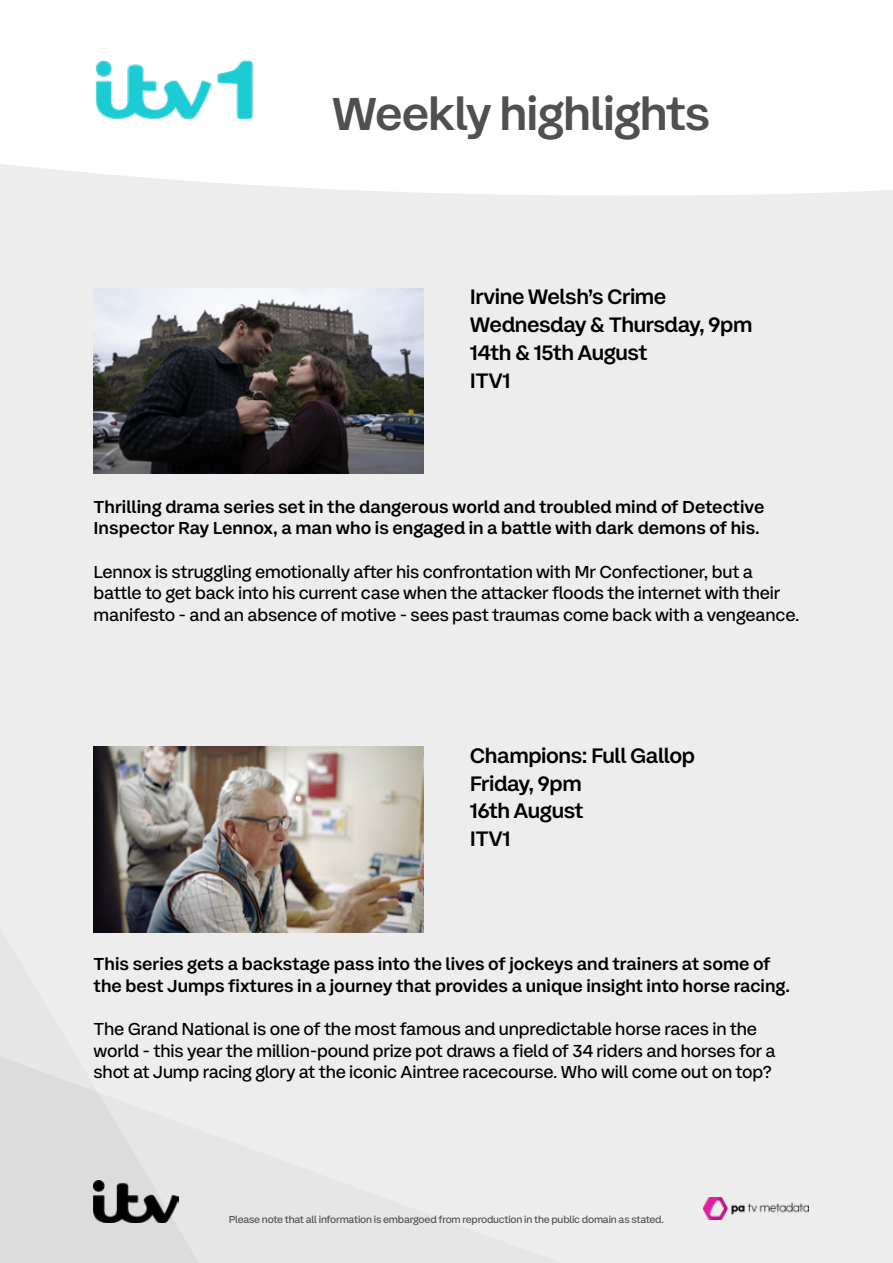
<style>
.page{position:relative;width:893px;height:1263px;background:#ededed}
.page>*{position:absolute;margin:0;border:0;box-sizing:border-box;transform-origin:0 0}
.t1{font:500 48px "ITV Display Sans";letter-spacing:-.02em;color:#505050}
.t2{font:500 21.75px/27.8px "ITV Display Sans";letter-spacing:-.02em;color:#000}
.t3{font:18px/21.6px "ITV Display Sans";letter-spacing:-.01em;color:#000}
.t4{font:500 18px/21.6px "ITV Display Sans";color:#000}
.t5{font:10.5px "ITV Display Sans";letter-spacing:-.02em;color:#505050}
</style>
<div class="page">
<svg style="left:0;top:1056px;width:199px;height:207px"></svg>
<img style="left:94px;top:1180px;width:85px;height:42px">
<div style="left:0;top:0;width:893px;height:196px;background:#fff"></div>
<img style="left:94px;top:57px;width:162px;height:65px">
<img style="left:94px;top:288px;width:329px;height:185px">
<img style="left:94px;top:747px;width:329px;height:185px">
<img style="left:704px;top:1197px;width:104px;height:22px">
<h1 class="t1" style="left:332px;top:83px;width:380px">Weekly highlights</h1>
<p class="t2" style="left:470px;top:283px;width:284px">Irvine Welsh’s Crime<br>Wednesday &amp; Thursday, 9pm<br>14th &amp; 15th August<br>ITV1</p>
<p class="t4" style="left:94px;top:496px;width:672px">Thrilling drama series set in the dangerous world and troubled mind of Detective<br>Inspector Ray Lennox, a man who is engaged in a battle with dark demons of his.</p>
<p class="t3" style="left:94px;top:561px;width:707px">Lennox is struggling emotionally after his confrontation with Mr Confectioner, but a battle to get back into his current case when the attacker floods the internet with their manifesto - and an absence of motive - sees past traumas come back with a vengeance.</p>
<p class="t2" style="left:470px;top:742px;width:227px">Champions: Full Gallop<br>Friday, 9pm<br>16th August<br>ITV1</p>
<p class="t4" style="left:94px;top:953px;width:698px">This series gets a backstage pass into the lives of jockeys and trainers at some of the best Jumps fixtures in a journey that provides a unique insight into horse racing.</p>
<p class="t3" style="left:94px;top:1018px;width:684px">The Grand National is one of the most famous and unpredictable horse races in the world - this year the million-pound prize pot draws a field of 34 riders and horses for a shot at Jump racing glory at the iconic Aintree racecourse. Who will come out on top?</p>
<p class="t5" style="left:229px;top:1212px;width:437px">Please note that all information is embargoed from reproduction in the public domain as stated.</p>
</div>
